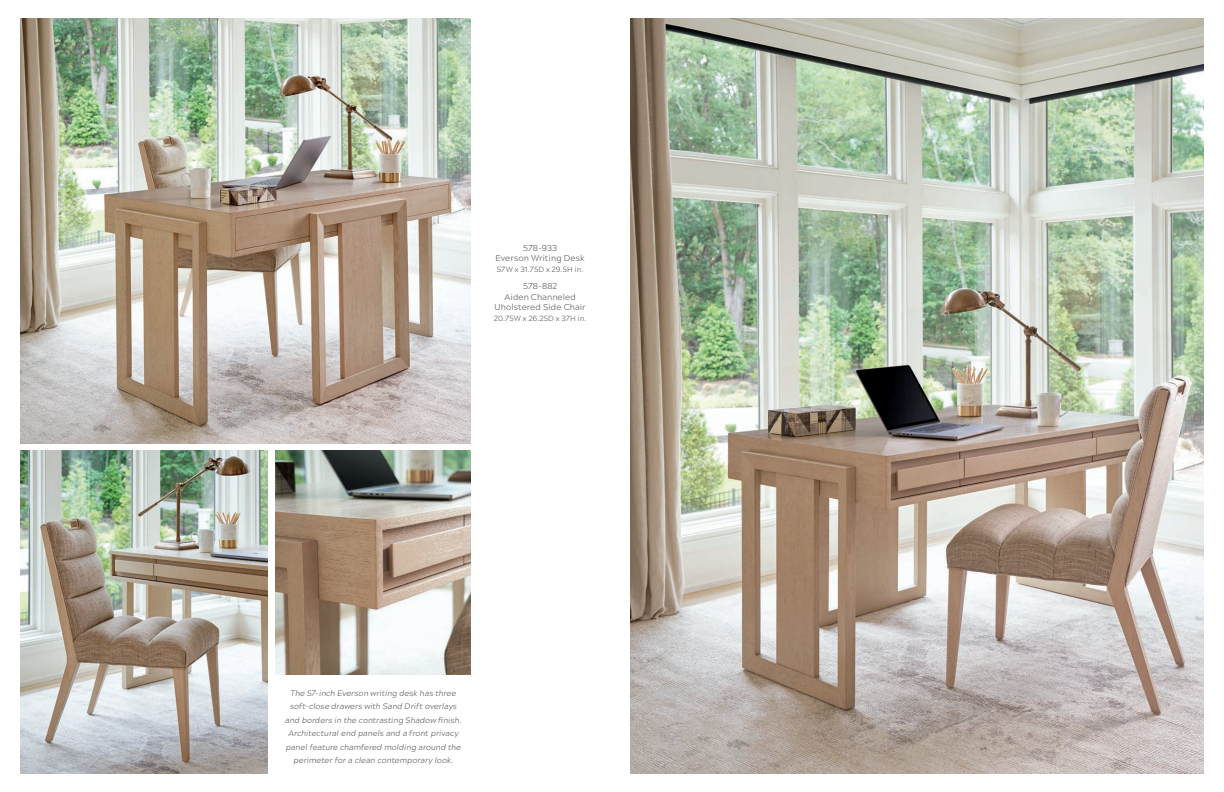
<style>
.page{position:relative;width:1224px;height:792px;background:#fff}
.page>*{position:absolute;margin:0;border:0;box-sizing:border-box;transform-origin:0 0}
.Ocean_B_Viz_Index_Headers{font:300 8.5px "Acherus Grotesque";letter-spacing:.005em;color:#57585a}
.Ocean_B_Italic_Descriptive_Copy{font:italic 300 8px/13.5px "Acherus Grotesque";letter-spacing:.005em;color:#57585a;text-align:center}
.Ocean_B_1st_Line_Body_Copy{font:300 7.5px "Acherus Grotesque";letter-spacing:.01em;color:#57585a}
</style>
<div class="page">
<img style="left:630px;top:18px;width:574px;height:756px">
<img style="left:20px;top:18px;width:450px;height:425px">
<img style="left:20px;top:450px;width:248px;height:324px">
<img style="left:276px;top:450px;width:194px;height:225px">
<p class="Ocean_B_Viz_Index_Headers" style="left:523px;top:241px;width:36px">578-933</p>
<p class="Ocean_B_Viz_Index_Headers" style="left:496px;top:251px;width:91px">Everson Writing Desk</p>
<p class="Ocean_B_1st_Line_Body_Copy" style="left:497px;top:263px;width:88px">57W x 31.75D x 29.5H in.</p>
<p class="Ocean_B_Viz_Index_Headers" style="left:523px;top:279px;width:36px">578-882</p>
<p class="Ocean_B_Viz_Index_Headers" style="left:504px;top:290px;width:73px">Aiden Channeled</p>
<p class="Ocean_B_Viz_Index_Headers" style="left:495px;top:300px;width:93px">Uholstered Side Chair</p>
<p class="Ocean_B_1st_Line_Body_Copy" style="left:494px;top:312px;width:94px">20.75W x 26.25D x 37H in.</p>
<p class="Ocean_B_Italic_Descriptive_Copy" style="left:285px;top:686px;width:178px">The 57-inch Everson writing desk has three soft-close drawers with Sand Drift overlays and borders in the contrasting Shadow finish.<br>Architectural end panels and a front privacy panel feature chamfered molding around the perimeter for a clean contemporary look.</p>
</div>
